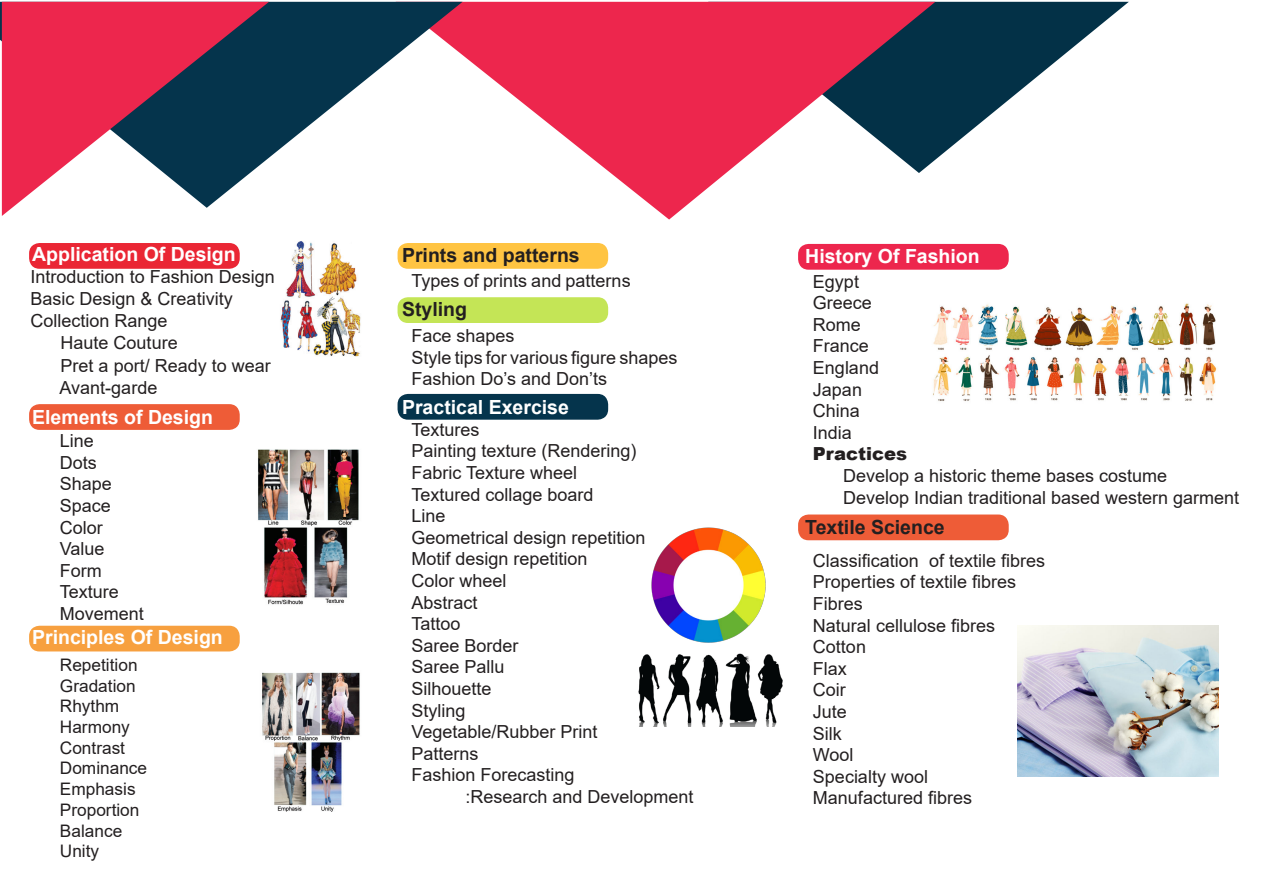
<style>
.page{position:relative;width:1263px;height:893px;background:#fff}
.page>*{position:absolute;margin:0;border:0;box-sizing:border-box;transform-origin:0 0}
.t1{font:700 19.5px "Arial";color:#fff}
.t2{font:700 19.5px "Arial";color:#231f20}
.t3{font:18px "Arial";color:#231f20}
.t4{font:900 18px "Arial";color:#231f20}
.t5{font:17.25px "Arial";color:#231f20}
</style>
<div class="page">
<div style="left:29px;top:243px;width:211px;height:26px;background:#ea2634;border-radius:10px"></div>
<div style="left:29px;top:404px;width:211px;height:26px;background:#ee5c37;border-radius:10px"></div>
<div style="left:798px;top:514px;width:211px;height:26px;background:#ee5c37;border-radius:10px"></div>
<div style="left:29px;top:626px;width:211px;height:25px;background:#f7a03f;border-radius:10px"></div>
<div style="left:398px;top:243px;width:210px;height:26px;background:#ffc442;border-radius:10px"></div>
<div style="left:398px;top:297px;width:210px;height:26px;background:#c4e556;border-radius:10px"></div>
<div style="left:398px;top:394px;width:210px;height:26px;background:#05344c;border-radius:10px"></div>
<div style="left:798px;top:244px;width:211px;height:26px;background:#ed264d;border-radius:10px"></div>
<svg style="left:935px;top:2px;width:194px;height:158px"></svg>
<svg style="left:462px;top:2px;width:473px;height:218px;fill:#ed264d"></svg>
<svg style="left:0;top:2px;width:462px;height:206px"></svg>
<svg style="left:2px;top:2px;width:267px;height:214px"></svg>
<img style="left:280px;top:241px;width:81px;height:116px">
<img style="left:258px;top:449px;width:101px;height:156px">
<img style="left:262px;top:672px;width:98px;height:140px">
<img style="left:933px;top:303px;width:284px;height:98px">
<img style="left:1017px;top:626px;width:201px;height:150px">
<img style="left:651px;top:527px;width:115px;height:116px">
<img style="left:638px;top:653px;width:145px;height:73px">
<p class="t1" style="left:32px;top:241px;width:205px">Application Of Design</p>
<p class="t3" style="left:31px;top:265px;width:246px">Introduction to Fashion Design</p>
<p class="t3" style="left:31px;top:286px;width:204px">Basic Design &amp; Creativity</p>
<p class="t3" style="left:31px;top:308px;width:139px">Collection Range</p>
<p class="t3" style="left:61px;top:330px;width:119px">Haute Couture</p>
<p class="t3" style="left:61px;top:353px;width:212px">Pret a port/ Ready to wear</p>
<p class="t3" style="left:60px;top:375px;width:99px">Avant-garde</p>
<p class="t1" style="left:32px;top:403px;width:182px">Elements of Design</p>
<p class="t3" style="left:60px;top:428px;width:36px">Line</p>
<p class="t3" style="left:60px;top:450px;width:39px">Dots</p>
<p class="t3" style="left:60px;top:472px;width:54px">Shape</p>
<p class="t3" style="left:60px;top:493px;width:53px">Space</p>
<p class="t3" style="left:60px;top:515px;width:45px">Color</p>
<p class="t3" style="left:60px;top:536px;width:46px">Value</p>
<p class="t3" style="left:60px;top:558px;width:43px">Form</p>
<p class="t3" style="left:60px;top:580px;width:61px">Texture</p>
<p class="t3" style="left:60px;top:601px;width:86px">Movement</p>
<p class="t1" style="left:32px;top:623px;width:192px">Principles Of Design</p>
<p class="t5" style="left:60px;top:653px;width:79px">Repetition</p>
<p class="t5" style="left:60px;top:674px;width:77px">Gradation</p>
<p class="t5" style="left:60px;top:694px;width:61px">Rhythm</p>
<p class="t5" style="left:60px;top:715px;width:71px">Harmony</p>
<p class="t5" style="left:60px;top:736px;width:67px">Contrast</p>
<p class="t5" style="left:60px;top:756px;width:89px">Dominance</p>
<p class="t5" style="left:60px;top:777px;width:77px">Emphasis</p>
<p class="t5" style="left:60px;top:798px;width:81px">Proportion</p>
<p class="t5" style="left:60px;top:818px;width:64px">Balance</p>
<p class="t5" style="left:60px;top:839px;width:41px">Unity</p>
<p class="t2" style="left:402px;top:242px;width:179px">Prints and patterns</p>
<p class="t2" style="left:402px;top:296px;width:67px">Styling</p>
<p class="t3" style="left:411px;top:268px;width:221px">Types of prints and patterns</p>
<p class="t3" style="left:411px;top:323px;width:105px">Face shapes</p>
<p class="t3" style="left:411px;top:345px;width:267px">Style tips for various figure shapes</p>
<p class="t3" style="left:411px;top:367px;width:197px">Fashion Do’s and Don’ts</p>
<p class="t1" style="left:402px;top:393px;width:168px">Practical Exercise</p>
<p class="t3" style="left:411px;top:417px;width:70px">Textures</p>
<p class="t3" style="left:411px;top:439px;width:227px">Painting texture (Rendering)</p>
<p class="t3" style="left:411px;top:460px;width:167px">Fabric Texture wheel</p>
<p class="t3" style="left:411px;top:482px;width:184px">Textured collage board</p>
<p class="t3" style="left:411px;top:503px;width:36px">Line</p>
<p class="t3" style="left:411px;top:525px;width:236px">Geometrical design repetition</p>
<p class="t3" style="left:411px;top:547px;width:178px">Motif design repetition</p>
<p class="t3" style="left:411px;top:568px;width:97px">Color wheel</p>
<p class="t3" style="left:411px;top:590px;width:68px">Abstract</p>
<p class="t3" style="left:411px;top:611px;width:51px">Tattoo</p>
<p class="t3" style="left:411px;top:633px;width:109px">Saree Border</p>
<p class="t3" style="left:411px;top:655px;width:95px">Saree Pallu</p>
<p class="t3" style="left:411px;top:676px;width:82px">Silhouette</p>
<p class="t3" style="left:411px;top:698px;width:56px">Styling</p>
<p class="t3" style="left:411px;top:719px;width:188px">Vegetable/Rubber Print</p>
<p class="t3" style="left:411px;top:741px;width:69px">Patterns</p>
<p class="t3" style="left:411px;top:763px;width:165px">Fashion Forecasting</p>
<p class="t3" style="left:465px;top:784px;width:230px">:Research and Development</p>
<p class="t1" style="left:805px;top:242px;width:176px">History Of Fashion</p>
<p class="t3" style="left:813px;top:269px;width:48px">Egypt</p>
<p class="t3" style="left:813px;top:290px;width:61px">Greece</p>
<p class="t3" style="left:813px;top:312px;width:50px">Rome</p>
<p class="t3" style="left:813px;top:334px;width:58px">France</p>
<p class="t3" style="left:813px;top:355px;width:68px">England</p>
<p class="t3" style="left:813px;top:377px;width:51px">Japan</p>
<p class="t3" style="left:813px;top:398px;width:49px">China</p>
<p class="t3" style="left:813px;top:420px;width:41px">India</p>
<p class="t4" style="left:813px;top:441px;width:96px">Practices</p>
<p class="t3" style="left:843px;top:463px;width:326px">Develop a historic theme bases costume</p>
<p class="t3" style="left:843px;top:485px;width:398px">Develop Indian traditional based western garment</p>
<p class="t2" style="left:805px;top:513px;width:141px">Textile Science</p>
<p class="t3" style="left:813px;top:548px;width:234px">Classification of textile fibres</p>
<p class="t3" style="left:813px;top:570px;width:205px">Properties of textile fibres</p>
<p class="t3" style="left:813px;top:591px;width:52px">Fibres</p>
<p class="t3" style="left:813px;top:613px;width:184px">Natural cellulose fibres</p>
<p class="t3" style="left:813px;top:634px;width:55px">Cotton</p>
<p class="t3" style="left:813px;top:656px;width:36px">Flax</p>
<p class="t3" style="left:813px;top:678px;width:34px">Coir</p>
<p class="t3" style="left:813px;top:699px;width:36px">Jute</p>
<p class="t3" style="left:813px;top:721px;width:30px">Silk</p>
<p class="t3" style="left:813px;top:742px;width:42px">Wool</p>
<p class="t3" style="left:813px;top:764px;width:117px">Specialty wool</p>
<p class="t3" style="left:813px;top:786px;width:161px">Manufactured fibres</p>
</div>
